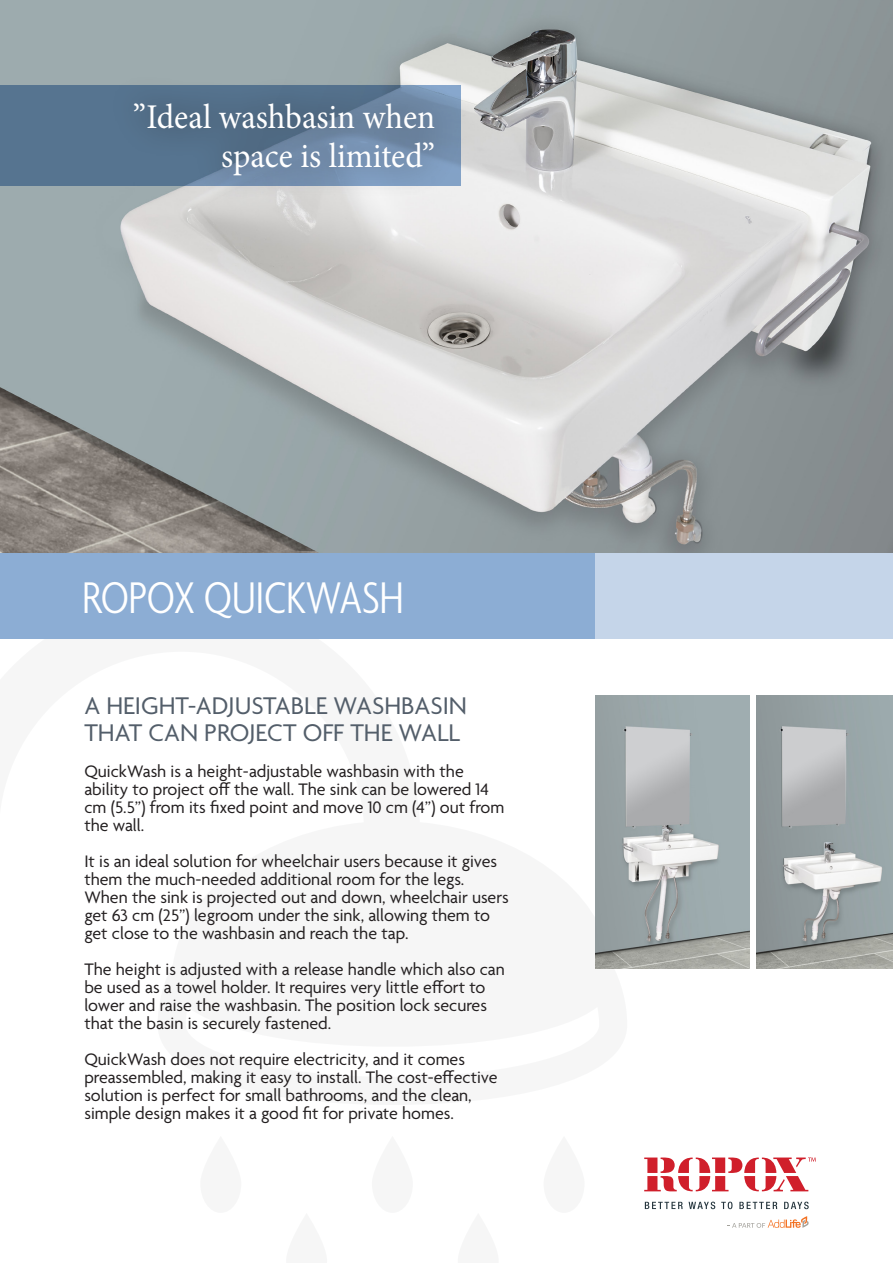
<style>
.page{position:relative;width:893px;height:1263px;background:#fff}
.page>*{position:absolute;margin:0;border:0;box-sizing:border-box;transform-origin:0 0}
.t1{font:300 condensed 48px "Agenda";letter-spacing:-.01em;color:#fff}
.t2{font:34.65px "Minion Pro";color:#fff;scale:.95 1}
.t3{font:26.1px/27px "Agenda";color:#535e6a}
.t4{font:18px/18px "Agenda";color:#231f20}
</style>
<div class="page">
<img style="left:0;top:0;width:893px;height:554px">
<div style="left:0;top:554px;width:893px;height:85px;background:#8cadd4"></div>
<div style="left:0;top:85px;width:460px;height:101px;background:#567490"></div>
<div style="left:107px;top:74px;width:356px;height:129px;background:#231f20;opacity:.75"></div>
<div style="left:595px;top:554px;width:298px;height:85px;background:#c5d5e9"></div>
<svg style="left:645px;top:1202px;width:38px;height:7px"></svg>
<svg style="left:689px;top:1201px;width:26px;height:8px"></svg>
<svg style="left:721px;top:1201px;width:11px;height:8px"></svg>
<svg style="left:739px;top:1202px;width:38px;height:7px"></svg>
<svg style="left:784px;top:1201px;width:25px;height:8px"></svg>
<svg style="left:644px;top:1157px;width:172px;height:34px"></svg>
<svg style="left:727px;top:1216px;width:82px;height:12px"></svg>
<img style="left:595px;top:695px;width:155px;height:273px">
<img style="left:757px;top:695px;width:136px;height:273px">
<p class="t2" style="left:133px;top:94px;width:320px">”Ideal washbasin when</p>
<p class="t2" style="left:221px;top:133px;width:227px">space is limited”</p>
<p class="t1" style="left:82px;top:571px;width:323px">ROPOX QUICKWASH</p>
<p class="t3" style="left:84px;top:694px;width:384px">A HEIGHT-ADJUSTABLE WASHBASIN<br>THAT CAN PROJECT OFF THE WALL</p>
<p class="t4" style="left:84px;top:763px;width:421px">QuickWash is a height-adjustable washbasin with the ability to project off the wall. The sink can be lowered 14 cm (5.5”) from its fixed point and move 10 cm (4”) out from the wall.</p>
<p class="t4" style="left:84px;top:853px;width:426px">It is an ideal solution for wheelchair users because it gives them the much-needed additional room for the legs.<br>When the sink is projected out and down, wheelchair users get 63 cm (25”) legroom under the sink, allowing them to get close to the washbasin and reach the tap.</p>
<p class="t4" style="left:84px;top:961px;width:422px">The height is adjusted with a release handle which also can be used as a towel holder. It requires very little effort to lower and raise the washbasin. The position lock secures that the basin is securely fastened.</p>
<p class="t4" style="left:84px;top:1051px;width:382px">QuickWash does not require electricity, and it comes</p>
<p class="t4" style="left:84px;top:1069px;width:415px">preassembled, making it easy to install. The cost-effective solution is perfect for small bathrooms, and the clean, simple design makes it a good fit for private homes.</p>
</div>
